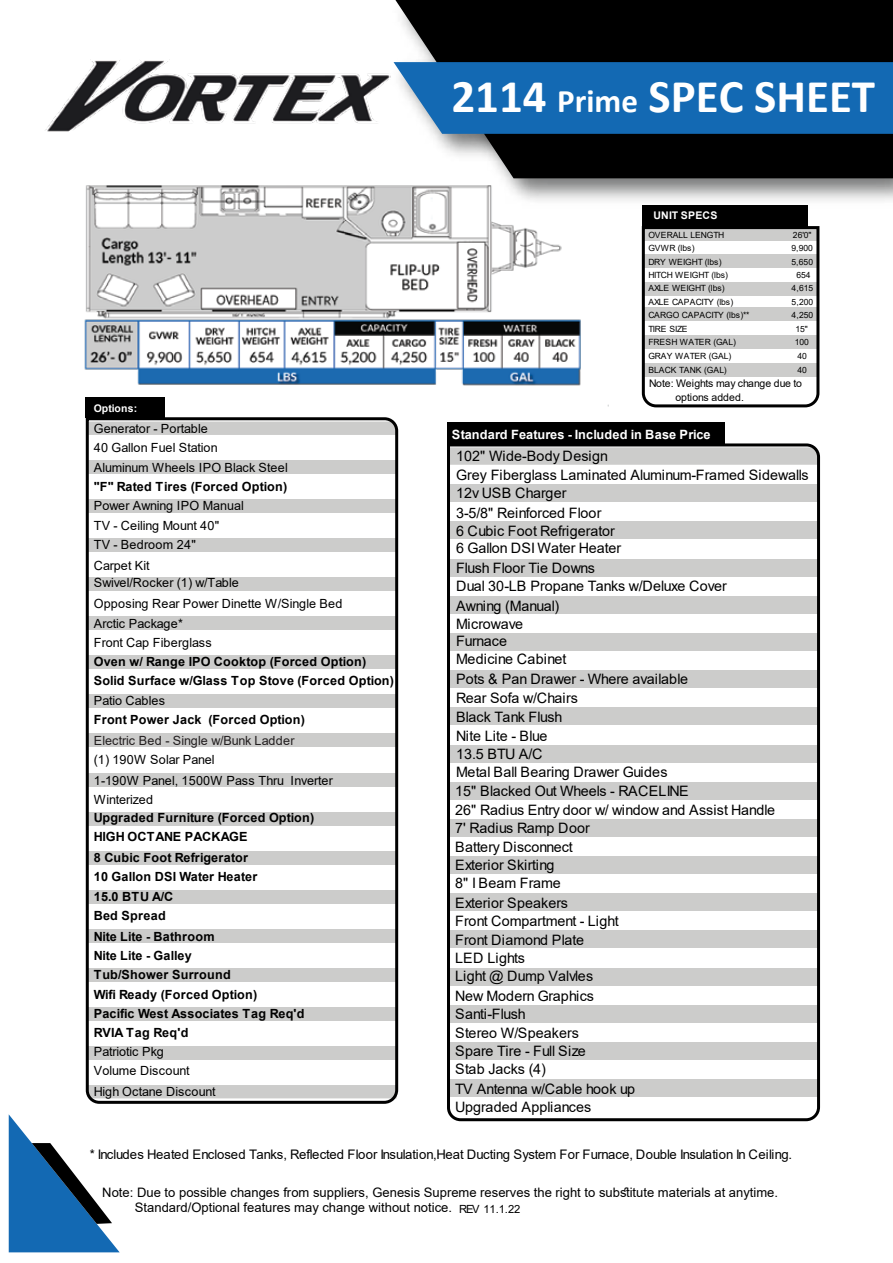
<style>
.page{position:relative;width:893px;height:1263px;background:#fff}
.page>*{position:absolute;margin:0;border:0;box-sizing:border-box;transform-origin:0 0}
.t1{font:700 47.1px "Calibri";color:#fff}
.t2{font:14.4px "Arial";letter-spacing:.005em;color:#000}
.t3{font:14.4px "Arial";letter-spacing:-.025em;color:#000}
.t4{font:14.4px "Arial";letter-spacing:-.015em;color:#000}
.t5{font:13.2px "Arial";color:#000}
.t6{font:13.05px/15.6px "Arial";color:#000}
.t7{font:700 12.75px "Arial";letter-spacing:.005em;color:#fff}
.t8{font:700 12.6px/19.4px "Arial";letter-spacing:.02em;color:#000}
.t9{font:12.6px/19.4px "Arial";letter-spacing:.01em;color:#000}
.t10{font:12.6px/18.9px "Arial";letter-spacing:-.01em;color:#000}
.t11{font:12.6px "Arial";letter-spacing:.015em;color:#231f20}
.t12{font:11.25px "Arial";letter-spacing:-.045em;color:#000}
.t13{font:10.5px/13.8px "Arial";letter-spacing:.005em;color:#000}
.t14{font:700 10.5px "Arial";letter-spacing:.02em;color:#fff}
.t15{font:8.55px "Arial";letter-spacing:-.01em;color:#000}
.t16{font:8.55px "Arial";letter-spacing:.025em;color:#000}
.t17{font:8.55px "Arial";letter-spacing:-.03em;color:#000}
.t18{font:8.55px "Arial";letter-spacing:-.045em;color:#000}
.s1{font-size:33px}
</style>
<div class="page">
<svg style="left:9px;top:1115px;width:111px;height:137px"></svg>
<img style="left:583px;top:178px;width:310px;height:33px">
<div style="left:395px;top:0;width:498px;height:178px;background:#000"></div>
<img style="left:393px;top:50px;width:500px;height:117px">
<svg style="left:394px;top:62px;width:499px;height:72px;background:#1d6fb5"></svg>
<img style="left:45px;top:60px;width:346px;height:72px">
<div style="left:642px;top:205px;width:165px;height:23px;background:#000"></div>
<svg style="left:641px;top:225px;width:179px;height:183px"></svg>
<div style="left:86px;top:398px;width:79px;height:20px;background:#000"></div>
<svg style="left:85px;top:416px;width:314px;height:688px"></svg>
<div style="left:447px;top:422px;width:277px;height:23px;background:#000"></div>
<svg style="left:447px;top:442px;width:374px;height:680px"></svg>
<img style="left:84px;top:144px;width:499px;height:242px">
<div style="left:81px;top:144px;width:313px;height:40px;background:#fff"></div>
<h1 class="t1" style="left:451px;top:63px;width:425px">2114 <span class="s1">Prime</span> SPEC SHEET</h1>
<p class="t14" style="left:94px;top:401px;width:45px">Options:</p>
<p class="t9" style="left:94px;top:419px;width:196px">Generator - Portable<br>40 Gallon Fuel Station<br>Aluminum Wheels IPO Black Steel</p>
<p class="t8" style="left:94px;top:477px;width:195px">"F" Rated Tires (Forced Option)</p>
<p class="t9" style="left:94px;top:496px;width:152px">Power Awning IPO Manual<br>TV - Ceiling Mount 40"<br>TV - Bedroom 24"</p>
<p class="t9" style="left:94px;top:556px;width:147px;line-height:17.9px">Carpet Kit<br>Swivel/Rocker (1) w/Table</p>
<p class="t9" style="left:94px;top:594px;width:250px">Opposing Rear Power Dinette W/Single Bed<br>Arctic Package*<br>Front Cap Fiberglass</p>
<p class="t8" style="left:94px;top:652px;width:302px">Oven w/ Range IPO Cooktop (Forced Option)<br>Solid Surface w/Glass Top Stove (Forced Option)</p>
<p class="t10" style="left:94px;top:691px;width:73px">Patio Cables</p>
<p class="t8" style="left:94px;top:710px;width:213px">Front Power Jack (Forced Option)</p>
<p class="t11" style="left:94px;top:732px;width:202px">Electric Bed - Single w/Bunk Ladder</p>
<p class="t9" style="left:94px;top:749px;width:241px;line-height:20.9px">(1) 190W Solar Panel<br>1-190W Panel, 1500W Pass Thru Inverter</p>
<p class="t10" style="left:94px;top:790px;width:61px">Winterized</p>
<p class="t8" style="left:94px;top:808px;width:222px">Upgraded Furniture (Forced Option)<br>HIGH OCTANE PACKAGE</p>
<p class="t8" style="left:94px;top:848px;width:165px">8 Cubic Foot Refrigerator<br>10 Gallon DSI Water Heater<br>15.0 BTU A/C<br>Bed Spread</p>
<p class="t8" style="left:94px;top:927px;width:212px">Nite Lite - Bathroom<br>Nite Lite - Galley<br>Tub/Shower Surround<br>Wifi Ready (Forced Option)<br>Pacific West Associates Tag Req'd<br>RVIA Tag Req'd</p>
<p class="t10" style="left:94px;top:1042px;width:97px">Patriotic Pkg<br>Volume Discount</p>
<p class="t10" style="left:94px;top:1082px;width:123px">High Octane Discount</p>
<p class="t14" style="left:653px;top:208px;width:66px">UNIT SPECS</p>
<p class="t15" style="left:648px;top:229px;width:77px">OVERALL LENGTH</p>
<p class="t15" style="left:793px;top:229px;width:20px">26'0"</p>
<p class="t15" style="left:648px;top:242px;width:48px">GVWR (lbs)</p>
<p class="t15" style="left:791px;top:242px;width:23px">9,900</p>
<p class="t15" style="left:648px;top:256px;width:75px">DRY WEIGHT (lbs)</p>
<p class="t15" style="left:791px;top:256px;width:23px">5,650</p>
<p class="t17" style="left:648px;top:269px;width:81px">HITCH WEIGHT (lbs)</p>
<p class="t15" style="left:796px;top:269px;width:16px">654</p>
<p class="t15" style="left:648px;top:283px;width:78px">AXLE WEIGHT (lbs)</p>
<p class="t15" style="left:792px;top:283px;width:23px">4,615</p>
<p class="t15" style="left:648px;top:296px;width:86px">AXLE CAPACITY (lbs)</p>
<p class="t15" style="left:792px;top:296px;width:23px">5,200</p>
<p class="t15" style="left:648px;top:309px;width:103px">CARGO CAPACITY (lbs)**</p>
<p class="t15" style="left:792px;top:309px;width:23px">4,250</p>
<p class="t18" style="left:648px;top:323px;width:41px">TIRE SIZE</p>
<p class="t15" style="left:795px;top:323px;width:14px">15"</p>
<p class="t16" style="left:648px;top:336px;width:89px">FRESH WATER (GAL)</p>
<p class="t15" style="left:795px;top:336px;width:16px">100</p>
<p class="t16" style="left:648px;top:350px;width:85px">GRAY WATER (GAL)</p>
<p class="t15" style="left:797px;top:350px;width:11px">40</p>
<p class="t15" style="left:648px;top:364px;width:80px">BLACK TANK (GAL)</p>
<p class="t15" style="left:797px;top:364px;width:11px">40</p>
<p class="t13" style="left:675px;top:377px;width:128px;text-indent:-26px">Note: Weights may change due to options added.</p>
<p class="t7" style="left:452px;top:425px;width:260px">Standard Features - Included in Base Price</p>
<p class="t2" style="left:456px;top:446px;width:154px">102" Wide-Body Design</p>
<p class="t2" style="left:456px;top:465px;width:354px">Grey Fiberglass Laminated Aluminum-Framed Sidewalls</p>
<p class="t2" style="left:456px;top:483px;width:112px">12v USB Charger</p>
<p class="t2" style="left:456px;top:503px;width:147px">3-5/8" Reinforced Floor</p>
<p class="t2" style="left:456px;top:520px;width:160px">6 Cubic Foot Refrigerator</p>
<p class="t2" style="left:456px;top:538px;width:167px">6 Gallon DSI Water Heater</p>
<p class="t2" style="left:456px;top:558px;width:140px">Flush Floor Tie Downs</p>
<p class="t2" style="left:456px;top:576px;width:272px">Dual 30-LB Propane Tanks w/Deluxe Cover</p>
<p class="t3" style="left:456px;top:595px;width:105px">Awning (Manual)</p>
<p class="t2" style="left:456px;top:613px;width:69px">Microwave</p>
<p class="t2" style="left:456px;top:631px;width:52px">Furnace</p>
<p class="t2" style="left:456px;top:649px;width:112px">Medicine Cabinet</p>
<p class="t2" style="left:456px;top:669px;width:234px">Pots &amp; Pan Drawer - Where available</p>
<p class="t2" style="left:456px;top:688px;width:123px">Rear Sofa w/Chairs</p>
<p class="t2" style="left:456px;top:707px;width:108px">Black Tank Flush</p>
<p class="t3" style="left:456px;top:726px;width:93px">Nite Lite - Blue</p>
<p class="t2" style="left:456px;top:744px;width:88px">13.5 BTU A/C</p>
<p class="t2" style="left:456px;top:762px;width:213px">Metal Ball Bearing Drawer Guides</p>
<p class="t2" style="left:455px;top:781px;width:235px">15" Blacked Out Wheels - RACELINE</p>
<p class="t2" style="left:455px;top:800px;width:321px">26" Radius Entry door w/ window and Assist Handle</p>
<p class="t2" style="left:455px;top:818px;width:136px">7' Radius Ramp Door</p>
<p class="t2" style="left:455px;top:837px;width:119px">Battery Disconnect</p>
<p class="t2" style="left:455px;top:855px;width:101px">Exterior Skirting</p>
<p class="t2" style="left:455px;top:873px;width:107px">8" I Beam Frame</p>
<p class="t2" style="left:455px;top:893px;width:114px">Exterior Speakers</p>
<p class="t2" style="left:455px;top:911px;width:165px">Front Compartment - Light</p>
<p class="t2" style="left:455px;top:930px;width:130px">Front Diamond Plate</p>
<p class="t2" style="left:455px;top:948px;width:71px">LED Lights</p>
<p class="t2" style="left:455px;top:966px;width:140px">Light @ Dump Valvles</p>
<p class="t2" style="left:455px;top:986px;width:140px">New Modern Graphics</p>
<p class="t4" style="left:455px;top:1004px;width:72px">Santi-Flush</p>
<p class="t2" style="left:455px;top:1022px;width:125px">Stereo W/Speakers</p>
<p class="t2" style="left:455px;top:1040px;width:132px">Spare Tire - Full Size</p>
<p class="t2" style="left:455px;top:1059px;width:92px">Stab Jacks (4)</p>
<p class="t3" style="left:455px;top:1079px;width:182px">TV Antenna w/Cable hook up</p>
<p class="t2" style="left:455px;top:1097px;width:138px">Upgraded Appliances</p>
<p class="t5" style="left:90px;top:1145px;width:704px">* Includes Heated Enclosed Tanks, Reflected Floor Insulation,Heat Ducting System For Furnace, Double Insulation In Ceiling.</p>
<p class="t6" style="left:135px;top:1184px;width:645px;text-indent:-33px">Note: Due to possible changes from suppliers, Genesis Supreme reserves the right to substitute materials at anytime.<br>Standard/Optional features may change without notice.</p>
<p class="t12" style="left:459px;top:1201px;width:63px">REV 11.1.22</p>
</div>
